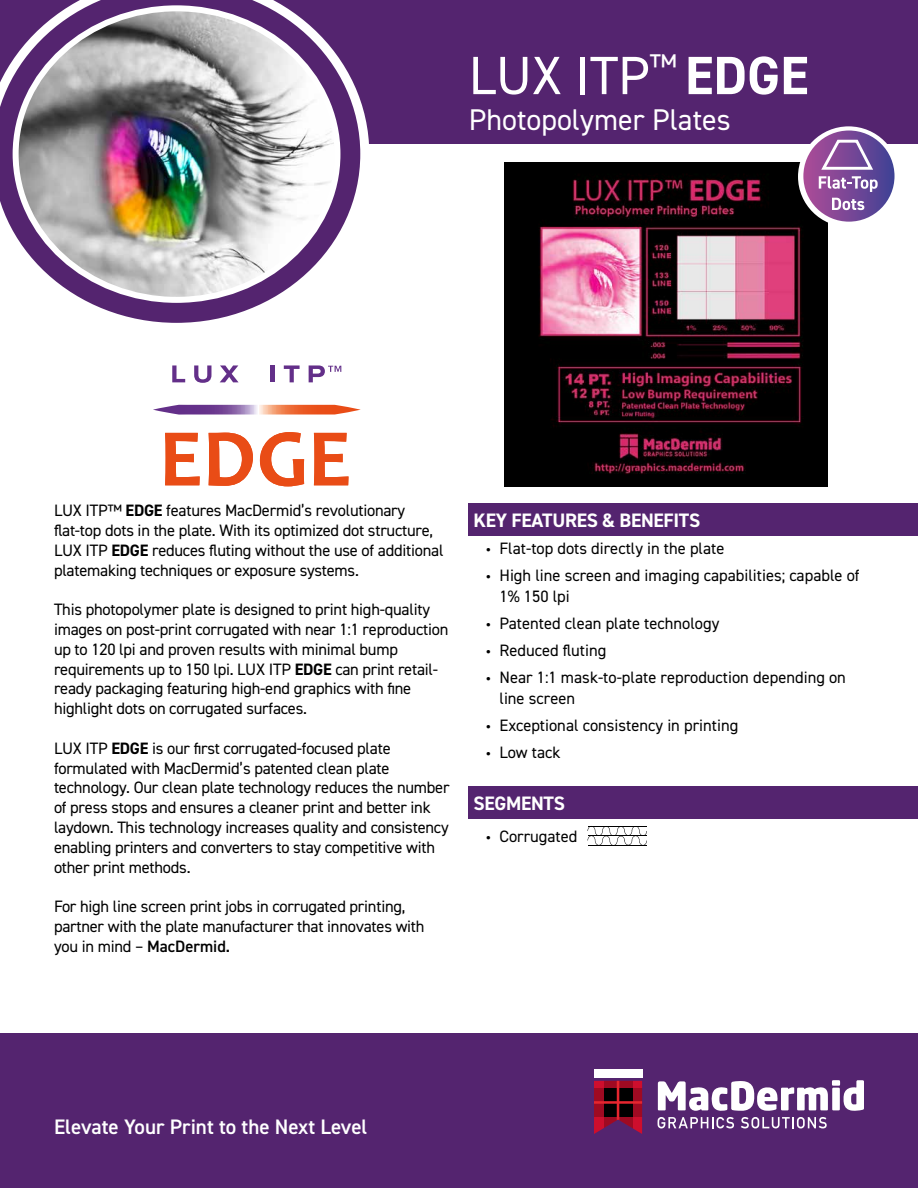
<style>
.page{position:relative;width:918px;height:1188px;background:#fff}
.page>*{position:absolute;margin:0;border:0;box-sizing:border-box;transform-origin:0 0}
.t1{font:54px "DIN2014";color:#fff}
.t2{font:30px "DIN2014";color:#fff}
.t3{font:600 21px "DIN2014";color:#fff}
.t4{font:700 19.5px "DIN2014";letter-spacing:-.015em;color:#fff}
.t5{font:16.5px/19.8px "DIN2014";letter-spacing:-.015em;color:#000}
.s1{font-weight:700}
.s2{font-weight:600}
.s3{font-family:"Myriad Pro"}
</style>
<div class="page">
<div style="left:0;top:1033px;width:918px;height:155px;background:#54246f"></div>
<div style="left:0;top:0;width:918px;height:144px;background:#54246f"></div>
<svg style="left:658px;top:1080px;width:206px;height:31px"></svg>
<svg style="left:658px;top:1117px;width:76px;height:11px"></svg>
<svg style="left:741px;top:1117px;width:86px;height:11px"></svg>
<svg style="left:594px;top:1081px;width:48px;height:53px;background:#760d25"></svg>
<div style="left:594px;top:1069px;width:48px;height:8px;background:#fff"></div>
<div style="left:469px;top:786px;width:449px;height:32px;background:#54246f"></div>
<div style="left:469px;top:503px;width:449px;height:32px;background:#54246f"></div>
<svg style="left:0;top:0;width:369px;height:323px"></svg>
<img style="left:504px;top:162px;width:324px;height:324px">
<img style="left:16px;top:8px;width:321px;height:292px">
<div style="left:798px;top:126px;width:101px;height:101px;background:#fff;border-radius:50%"></div>
<svg style="left:803px;top:131px;width:92px;height:91px;background:#7b4d99"></svg>
<svg style="left:832px;top:198px;width:32px;height:12px"></svg>
<svg style="left:819px;top:137px;width:59px;height:55px;background:#956eac"></svg>
<svg style="left:172px;top:365px;width:13px;height:17px"></svg>
<svg style="left:194px;top:365px;width:17px;height:18px"></svg>
<svg style="left:220px;top:365px;width:19px;height:17px"></svg>
<div style="left:270px;top:365px;width:5px;height:17px;background:#632f89"></div>
<svg style="left:284px;top:365px;width:16px;height:17px"></svg>
<svg style="left:309px;top:365px;width:32px;height:17px"></svg>
<svg style="left:153px;top:405px;width:208px;height:10px;background:#c07a87"></svg>
<svg style="left:165px;top:433px;width:35px;height:52px"></svg>
<svg style="left:209px;top:433px;width:44px;height:53px"></svg>
<svg style="left:260px;top:432px;width:44px;height:54px"></svg>
<svg style="left:314px;top:433px;width:35px;height:52px"></svg>
<svg style="left:588px;top:827px;width:59px;height:19px"></svg>
<hr style="left:588px;top:826px;width:59px;height:1px;background:#000">
<h1 class="t1" style="left:469px;top:42px;width:341px">LUX ITP<sup>™</sup> <span class="s1">EDGE</span></h1>
<h2 class="t2" style="left:469px;top:101px;width:264px">Photopolymer Plates</h2>
<p class="t5" style="left:54px;top:500px;width:391px">LUX ITP™ <span class="s1">EDGE</span> features MacDermid’s revolutionary flat-top dots in the plate. With its optimized dot structure, LUX ITP <span class="s1">EDGE</span> reduces fluting without the use of additional platemaking techniques or exposure systems.</p>
<p class="t5" style="left:54px;top:599px;width:396px">This photopolymer plate is designed to print high-quality images on post-print corrugated with near 1:1 reproduction up to 120 lpi and proven results with minimal bump requirements up to 150 lpi. LUX ITP <span class="s1">EDGE</span> can print retail&shy;ready packaging featuring high-end graphics with fine highlight dots on corrugated surfaces.</p>
<p class="t5" style="left:54px;top:738px;width:397px">LUX ITP <span class="s1">EDGE</span> is our first corrugated-focused plate formulated with MacDermid’s patented clean plate technology. Our clean plate technology reduces the number of press stops and ensures a cleaner print and better ink laydown. This technology increases quality and consistency enabling printers and converters to stay competitive with other print methods.</p>
<p class="t5" style="left:54px;top:896px;width:372px">For high line screen print jobs in corrugated printing, partner with the plate manufacturer that innovates with you in mind – <span class="s2">MacDermid.</span></p>
<p class="t4" style="left:474px;top:507px;width:228px">KEY FEATURES &amp; BENEFITS</p>
<p class="t5" style="left:486px;top:538px;width:240px"><span class="s3">•</span> Flat-top dots directly in the plate</p>
<p class="t5" style="left:499px;top:564px;width:362px;line-height:21px;text-indent:-13px"><span class="s3">•</span> High line screen and imaging capabilities; capable of<br>1% 150 lpi</p>
<p class="t5" style="left:486px;top:613px;width:235px"><span class="s3">•</span> Patented clean plate technology</p>
<p class="t5" style="left:486px;top:640px;width:122px"><span class="s3">•</span> Reduced fluting</p>
<p class="t5" style="left:499px;top:666px;width:348px;line-height:21px;text-indent:-13px"><span class="s3">•</span> Near 1:1 mask-to-plate reproduction depending on line screen</p>
<p class="t5" style="left:486px;top:715px;width:254px"><span class="s3">•</span> Exceptional consistency in printing</p>
<p class="t5" style="left:486px;top:742px;width:76px"><span class="s3">•</span> Low tack</p>
<p class="t4" style="left:474px;top:790px;width:93px">SEGMENTS</p>
<p class="t5" style="left:486px;top:826px;width:93px"><span class="s3">•</span> Corrugated</p>
<p class="t3" style="left:54px;top:1113px;width:315px">Elevate Your Print to the Next Level</p>
</div>
